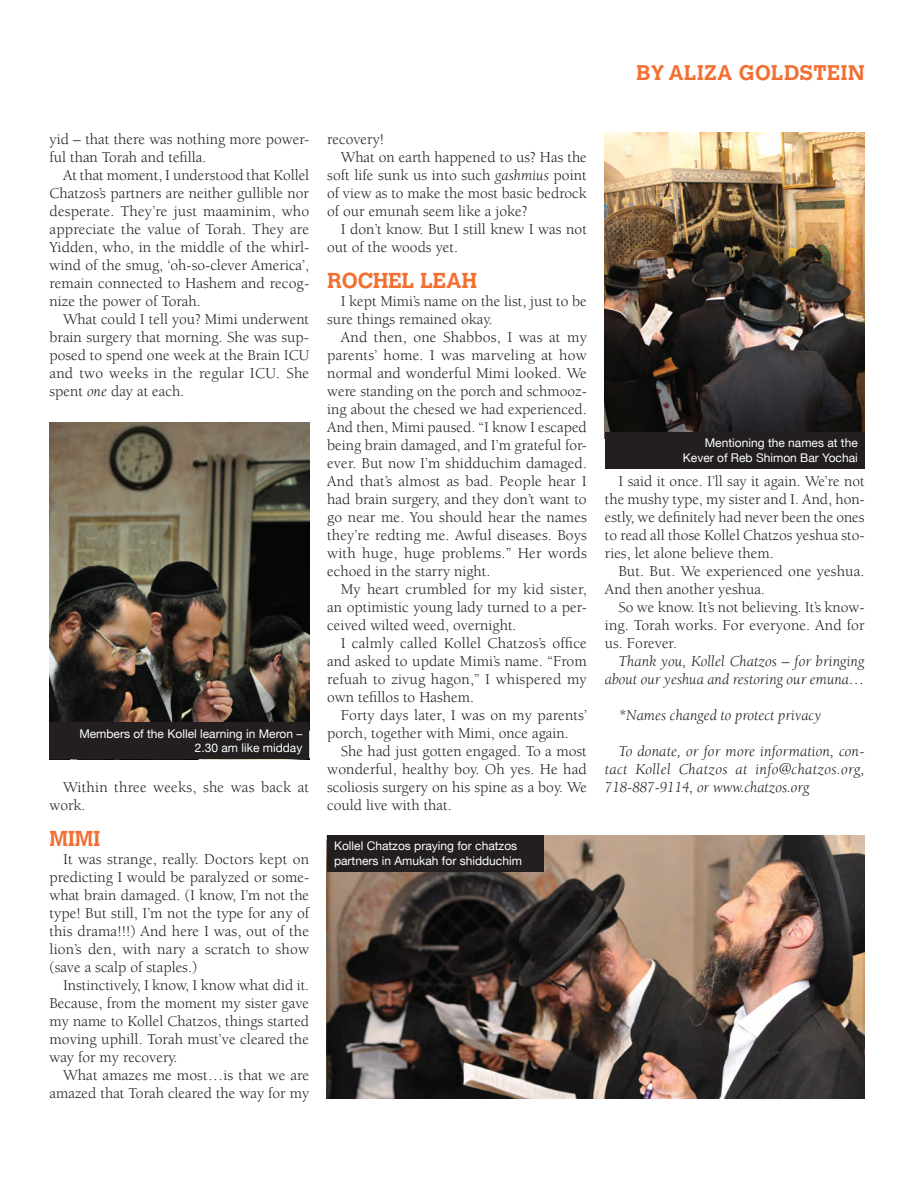
<style>
.page{position:relative;width:914px;height:1184px;background:#fff}
.page>*{position:absolute;margin:0;border:0;box-sizing:border-box;transform-origin:0 0}
.t1{font:700 21.45px "Calvert";color:#f36e31}
.t2{font:700 21px "Calvert";letter-spacing:.025em;color:#f36e31}
.t3{font:15.45px/18px "Berkeley";color:#231f20;text-align:justify}
.t4{font:italic 15.45px/18px "Berkeley";color:#231f20;text-align:right}
.t5{font:12px/14.4px "Helvetica Neue LT";color:#fff;text-align:right}
.s1{font-style:italic}
</style>
<div class="page">
<img style="left:327px;top:835px;width:537px;height:263px">
<img style="left:605px;top:132px;width:259px;height:300px">
<img style="left:49px;top:423px;width:260px;height:336px">
<div style="left:50px;top:722px;width:259px;height:37px;background:#231f20"></div>
<div style="left:605px;top:432px;width:259px;height:37px;background:#231f20"></div>
<div style="left:327px;top:835px;width:216px;height:37px;background:#231f20"></div>
<h2 class="t2" style="left:636px;top:60px;width:229px">BY ALIZA GOLDSTEIN</h2>
<p class="t3" style="left:50px;top:130px;width:261px">yid – that there was nothing more power&shy;ful than Torah and tefilla.</p>
<p class="t3" style="left:50px;top:166px;width:261px;text-indent:14px">At that moment, I understood that Kollel Chatzos’s partners are neither gullible nor desperate. They’re just maaminim, who appreciate the value of Torah. They are Yidden, who, in the middle of the whirl&shy;wind of the smug, ‘oh-so-clever America’, remain connected to Hashem and recog&shy;nize the power of Torah.</p>
<p class="t3" style="left:50px;top:310px;width:261px;text-indent:14px">What could I tell you? Mimi underwent brain surgery that morning. She was sup&shy;posed to spend one week at the Brain ICU and two weeks in the regular ICU. She spent <span class="s1">one</span> day at each.</p>
<p class="t5" style="left:79px;top:726px;width:224px">Members of the Kollel learning in Meron –<br>2.30 am like midday</p>
<p class="t3" style="left:50px;top:778px;width:261px;text-indent:14px">Within three weeks, she was back at work.</p>
<h1 class="t1" style="left:50px;top:825px;width:52px">MIMI</h1>
<p class="t3" style="left:50px;top:850px;width:261px;text-indent:14px">It was strange, really. Doctors kept on predicting I would be paralyzed or some&shy;what brain damaged. (I know, I’m not the type! But still, I’m not the type for any of this drama!!!) And here I was, out of the lion’s den, with nary a scratch to show (save a scalp of staples.)</p>
<p class="t3" style="left:50px;top:976px;width:261px;text-indent:14px">Instinctively, I know, I know what did it.<br>Because, from the moment my sister gave my name to Kollel Chatzos, things started moving uphill. Torah must’ve cleared the way for my recovery.</p>
<p class="t3" style="left:50px;top:1066px;width:261px;text-align:right">What amazes me most…is that we are amazed that Torah cleared the way for my</p>
<p class="t3" style="left:327px;top:130px;width:58px">recovery!</p>
<p class="t3" style="left:341px;top:148px;width:248px">What on earth happened to us? Has the</p>
<p class="t3" style="left:327px;top:166px;width:261px">soft life sunk us into such <span class="s1">gashmius</span> point</p>
<p class="t3" style="left:327px;top:184px;width:261px">of view as to make the most basic bedrock</p>
<p class="t3" style="left:327px;top:202px;width:202px">of our emunah seem like a joke?</p>
<p class="t3" style="left:341px;top:220px;width:248px">I don’t know. But I still knew I was not</p>
<p class="t3" style="left:327px;top:238px;width:132px">out of the woods yet.</p>
<h1 class="t1" style="left:327px;top:267px;width:151px">ROCHEL LEAH</h1>
<p class="t3" style="left:327px;top:292px;width:261px;text-indent:14px">I kept Mimi’s name on the list, just to be sure things remained okay.</p>
<p class="t3" style="left:327px;top:328px;width:261px;text-indent:14px">And then, one Shabbos, I was at my parents’ home. I was marveling at how normal and wonderful Mimi looked. We were standing on the porch and schmooz&shy;ing about the chesed we had experienced.<br>And then, Mimi paused. “I know I escaped being brain damaged, and I’m grateful for&shy;ever. But now I’m shidduchim damaged.<br>And that’s almost as bad. People hear I had brain surgery, and they don’t want to go near me. You should hear the names they’re redting me. Awful diseases. Boys with huge, huge problems.” Her words echoed in the starry night.</p>
<p class="t3" style="left:327px;top:580px;width:261px;text-indent:14px">My heart crumbled for my kid sister, an optimistic young lady turned to a per&shy;ceived wilted weed, overnight.</p>
<p class="t3" style="left:327px;top:634px;width:261px;text-indent:14px">I calmly called Kollel Chatzos’s office and asked to update Mimi’s name. “From refuah to zivug hagon,” I whispered my own tefillos to Hashem.</p>
<p class="t3" style="left:327px;top:706px;width:261px;text-indent:14px">Forty days later, I was on my parents’ porch, together with Mimi, once again.</p>
<p class="t3" style="left:327px;top:742px;width:261px;text-indent:14px">She had just gotten engaged. To a most wonderful, healthy boy. Oh yes. He had scoliosis surgery on his spine as a boy. We could live with that.</p>
<p class="t5" style="left:334px;top:838px;width:189px;text-align:left">Kollel Chatzos praying for chatzos partners in Amukah for shidduchim</p>
<p class="t5" style="left:683px;top:435px;width:176px">Mentioning the names at the<br>Kever of Reb Shimon Bar Yochai</p>
<p class="t3" style="left:605px;top:472px;width:261px;text-indent:14px">I said it once. I’ll say it again. We’re not the mushy type, my sister and I. And, hon&shy;estly, we definitely had never been the ones to read all those Kollel Chatzos yeshua sto&shy;ries, let alone believe them.</p>
<p class="t3" style="left:605px;top:562px;width:261px;text-indent:14px">But. But. We experienced one yeshua.<br>And then another yeshua.</p>
<p class="t3" style="left:605px;top:598px;width:261px;text-indent:14px">So we know. It’s not believing. It’s know&shy;ing. Torah works. For everyone. And for us. Forever.</p>
<p class="t4" style="left:605px;top:653px;width:261px">Thank you, Kollel Chatzos – for bringing about our yeshua and restoring our emuna…</p>
<p class="t4" style="left:618px;top:707px;width:204px">*Names changed to protect privacy</p>
<p class="t4" style="left:605px;top:743px;width:261px;text-align:justify;text-indent:14px">To donate, or for more information, con&shy;tact Kollel Chatzos at info@chatzos.org, 718-887-9114, or www.chatzos.org</p>
</div>
